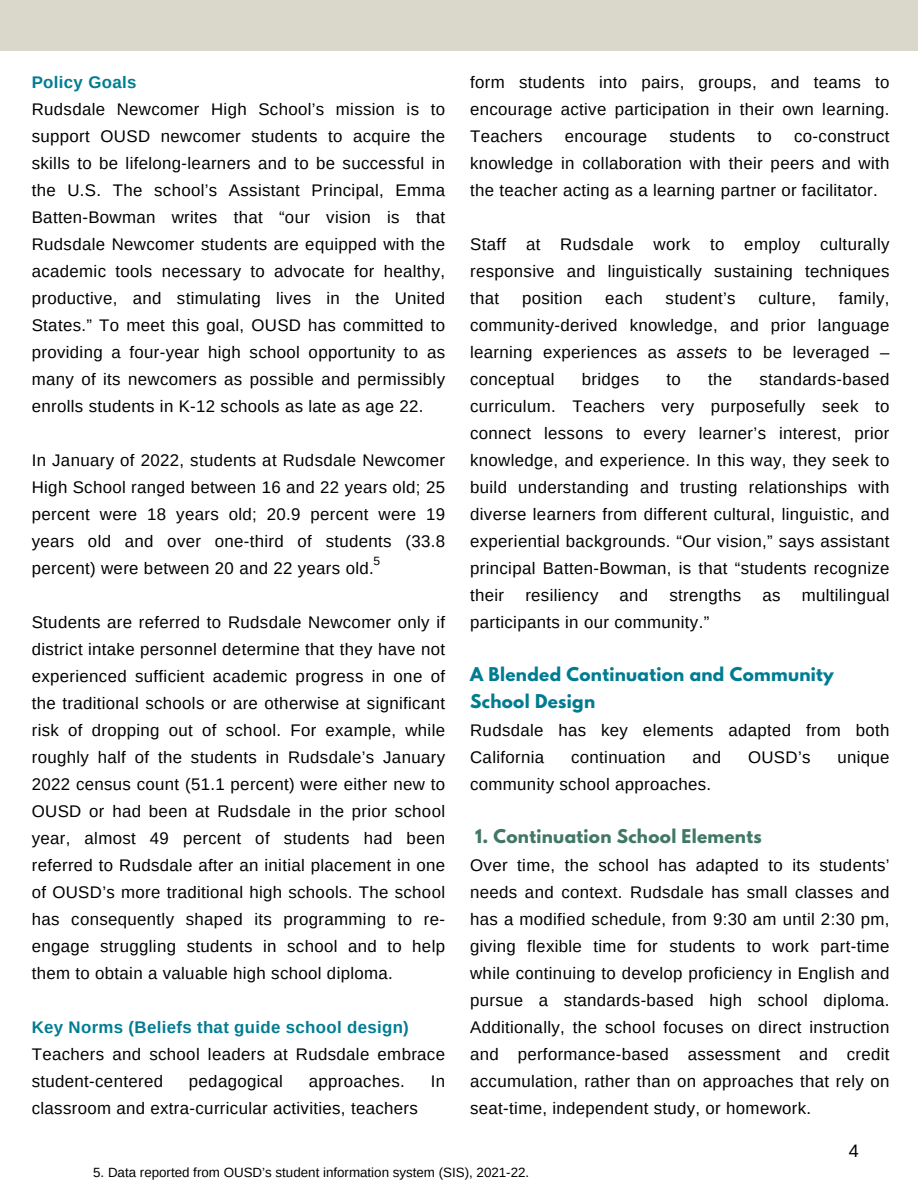
<style>
.page{position:relative;width:918px;height:1188px;background:#fff}
.page>*{position:absolute;margin:0;border:0;box-sizing:border-box;transform-origin:0 0}
.t1{font:18px "Arimo";color:#000}
.t2{font:16.8px/27px "Arimo";letter-spacing:.02em;color:#000;text-align:justify}
.t3{font:700 16.8px "Arimo";letter-spacing:.02em;color:#007c92}
.t4{font:700 16.8px/27px "League Spartan";letter-spacing:.02em;color:#007c92}
.t5{font:700 16.8px "League Spartan";letter-spacing:.02em;color:#417865}
.t6{font:13.35px "Arimo";color:#000}
.t7{font:12px "Arimo";color:#000}
.s1{font-style:italic}
</style>
<div class="page">
<div style="left:0;top:0;width:918px;height:51px;background:#dad7cb"></div>
<p class="t3" style="left:32px;top:73px;width:106px">Policy Goals</p>
<p class="t2" style="left:32px;top:96px;width:415px">Rudsdale Newcomer High School’s mission is to support OUSD newcomer students to acquire the skills to be lifelong-learners and to be successful in the U.S. The school’s Assistant Principal, Emma Batten-Bowman writes that “our vision is that Rudsdale Newcomer students are equipped with the academic tools necessary to advocate for healthy, productive, and stimulating lives in the United States.” To meet this goal, OUSD has committed to providing a four-year high school opportunity to as many of its newcomers as possible and permissibly enrolls students in K-12 schools as late as age 22.</p>
<p class="t2" style="left:32px;top:447px;width:415px">In January of 2022, students at Rudsdale Newcomer High School ranged between 16 and 22 years old; 25 percent were 18 years old; 20.9 percent were 19 years old and over one-third of students (33.8 percent) were between 20 and 22 years old.</p>
<p class="t2" style="left:32px;top:609px;width:415px">Students are referred to Rudsdale Newcomer only if district intake personnel determine that they have not experienced sufficient academic progress in one of the traditional schools or are otherwise at significant risk of dropping out of school. For example, while roughly half of the students in Rudsdale’s January 2022 census count (51.1 percent) were either new to OUSD or had been at Rudsdale in the prior school year, almost 49 percent of students had been referred to Rudsdale after an initial placement in one of OUSD’s more traditional high schools. The school has consequently shaped its programming to re&shy;engage struggling students in school and to help them to obtain a valuable high school diploma.</p>
<p class="t3" style="left:32px;top:1018px;width:379px">Key Norms (Beliefs that guide school design)</p>
<p class="t2" style="left:32px;top:1041px;width:415px">Teachers and school leaders at Rudsdale embrace student-centered</p>
<p class="t2" style="left:470px;top:69px;width:421px">form students into pairs, groups, and teams to encourage active participation in their own learning.<br>Teachers</p>
<p class="t2" style="left:565px;top:123px;width:84px">encourage</p>
<p class="t2" style="left:669px;top:123px;width:67px">students</p>
<p class="t2" style="left:758px;top:123px;width:16px">to</p>
<p class="t2" style="left:470px;top:123px;width:421px;text-indent:324px">co-construct knowledge in collaboration with their peers and with the teacher acting as a learning partner or facilitator.</p>
<p class="t2" style="left:470px;top:231px;width:421px">Staff at Rudsdale work to employ culturally responsive and linguistically sustaining techniques that</p>
<p class="t2" style="left:470px;top:285px;width:421px;text-indent:369px">family, community-derived knowledge, and prior language learning experiences as <span class="s1">assets</span> to be leveraged – conceptual</p>
<p class="t2" style="left:522px;top:285px;width:62px">position</p>
<p class="t2" style="left:605px;top:285px;width:39px">each</p>
<p class="t2" style="left:666px;top:285px;width:72px">student’s</p>
<p class="t2" style="left:759px;top:285px;width:59px">culture,</p>
<p class="t2" style="left:470px;top:366px;width:421px;text-indent:289px">standards-based curriculum. Teachers very purposefully seek to connect lessons to every learner’s interest, prior knowledge, and experience. In this way, they seek to build understanding and trusting relationships with diverse learners from different cultural, linguistic, and experiential backgrounds. “Our vision,” says assistant principal Batten-Bowman, is that “students recognize their</p>
<p class="t2" style="left:582px;top:366px;width:59px">bridges</p>
<p class="t2" style="left:666px;top:366px;width:16px">to</p>
<p class="t2" style="left:708px;top:366px;width:26px">the</p>
<p class="t7" style="left:374px;top:554px;width:8px">5</p>
<p class="t2" style="left:525px;top:582px;width:75px">resiliency</p>
<p class="t2" style="left:620px;top:582px;width:30px">and</p>
<p class="t2" style="left:669px;top:582px;width:73px">strengths</p>
<p class="t2" style="left:762px;top:582px;width:20px">as</p>
<p class="t2" style="left:802px;top:582px;width:89px">multilingual</p>
<p class="t2" style="left:470px;top:609px;width:241px">participants in our community.”</p>
<p class="t4" style="left:470px;top:663px;width:365px">A Blended Continuation and Community<br>School Design</p>
<p class="t2" style="left:470px;top:717px;width:421px">Rudsdale has key elements adapted from both<br>California</p>
<p class="t2" style="left:571px;top:744px;width:96px">continuation</p>
<p class="t2" style="left:692px;top:744px;width:30px">and</p>
<p class="t2" style="left:748px;top:744px;width:64px">OUSD’s</p>
<p class="t2" style="left:837px;top:744px;width:54px">unique</p>
<p class="t2" style="left:470px;top:771px;width:242px">community school approaches.</p>
<p class="t5" style="left:475px;top:828px;width:288px">1. Continuation School Elements</p>
<p class="t2" style="left:470px;top:852px;width:421px">Over time, the school has adapted to its students’ needs and context. Rudsdale has small classes and has a modified schedule, from 9:30 am until 2:30 pm, giving flexible time for students to work part-time while continuing to develop proficiency in English and pursue a standards-based high school diploma.<br>Additionally, the school focuses on direct instruction and performance-based assessment and credit accumulation, rather than on approaches that rely on seat-time, independent study, or homework.</p>
<p class="t1" style="left:849px;top:1141px;width:12px">4</p>
<p class="t6" style="left:93px;top:1165px;width:438px">5. Data reported from OUSD’s student information system (SIS), 2021-22.</p>
<p class="t2" style="left:189px;top:1068px;width:96px">pedagogical</p>
<p class="t2" style="left:309px;top:1068px;width:97px">approaches.</p>
<p class="t2" style="left:431px;top:1068px;width:16px">In</p>
<p class="t2" style="left:32px;top:1095px;width:388px">classroom and extra-curricular activities, teachers</p>
</div>
